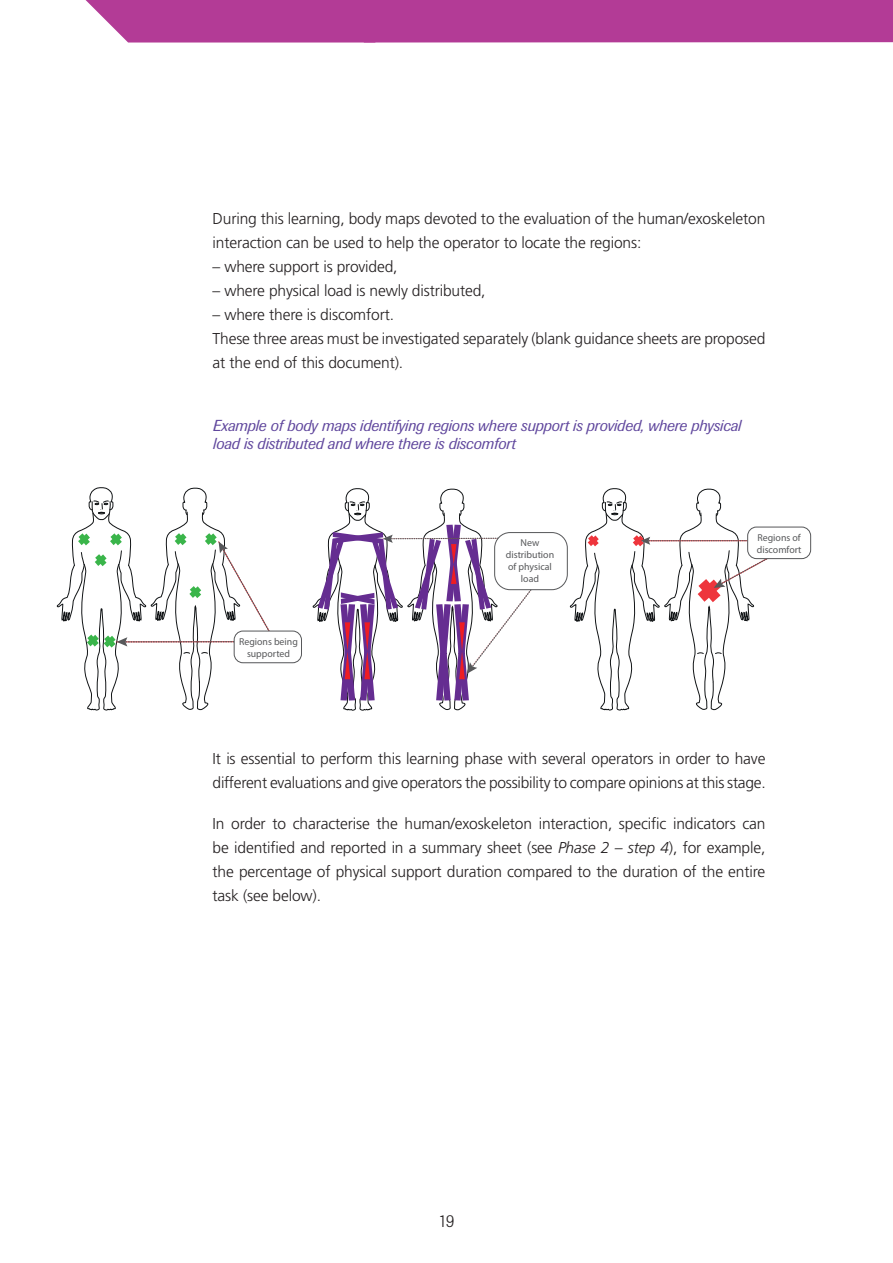
<style>
.page{position:relative;width:893px;height:1263px;background:#fff}
.page>*{position:absolute;margin:0;border:0;box-sizing:border-box;transform-origin:0 0}
.t1{font:300 18px "Imago";color:#231f20}
.t2{font:300 15.75px/24px "Frutiger";letter-spacing:-.01em;color:#231f20}
.t3{font:italic 15.75px/18px "Imago";letter-spacing:-.01em;color:#60479d}
.t4{font:10.05px/12px "Myriad Pro";color:#57585a;text-align:center}
.t5{font:9.9px/12px "Myriad Pro";color:#57585a;text-align:center}
.s1{font-style:italic}
</style>
<div class="page">
<div style="left:85px;top:0;width:808px;height:43px;background:#b33b96"></div>
<div style="left:494px;top:532px;width:74px;height:58px;border:1px solid #57585a;border-radius:15px"></div>
<svg style="left:312px;top:488px;width:220px;height:223px"></svg>
<svg style="left:569px;top:488px;width:215px;height:223px"></svg>
<div style="left:748px;top:527px;width:63px;height:32px;background:#fff;border-radius:9px"></div>
<div style="left:747px;top:527px;width:64px;height:32px;border:1px solid #57585a;border-radius:9px"></div>
<div style="left:234px;top:631px;width:68px;height:32px;border:1px solid #57585a;border-radius:9px"></div>
<svg style="left:56px;top:487px;width:214px;height:224px"></svg>
<p class="t2" style="left:213px;top:207px;width:554px">During this learning, body maps devoted to the evaluation of the human/exoskeleton interaction can be used to help the operator to locate the regions:</p>
<p class="t2" style="left:213px;top:255px;width:186px">– where support is provided,</p>
<p class="t2" style="left:213px;top:279px;width:275px">– where physical load is newly distributed,</p>
<p class="t2" style="left:213px;top:303px;width:554px">– where there is discomfort.<br>These three areas must be investigated separately (blank guidance sheets are proposed at the end of this document).</p>
<p class="t3" style="left:213px;top:416px;width:530px">Example of body maps identifying regions where support is provided, where physical load is distributed and where there is discomfort</p>
<p class="t4" style="left:239px;top:635px;width:60px">Regions being supported</p>
<p class="t5" style="left:506px;top:536px;width:50px">New distribution of physical load</p>
<p class="t5" style="left:757px;top:531px;width:46px;text-align:left">Regions of discomfort</p>
<p class="t2" style="left:213px;top:747px;width:555px">It is essential to perform this learning phase with several operators in order to have different evaluations and give operators the possibility to compare opinions at this stage.</p>
<p class="t2" style="left:213px;top:812px;width:554px;text-align:justify">In order to characterise the human/exoskeleton interaction, specific indicators can be identified and reported in a summary sheet (see <span class="s1">Phase 2 – step 4</span>), for example, the percentage of physical support duration compared to the duration of the entire task (see below).</p>
<p class="t1" style="left:438px;top:1211px;width:18px">19</p>
</div>
